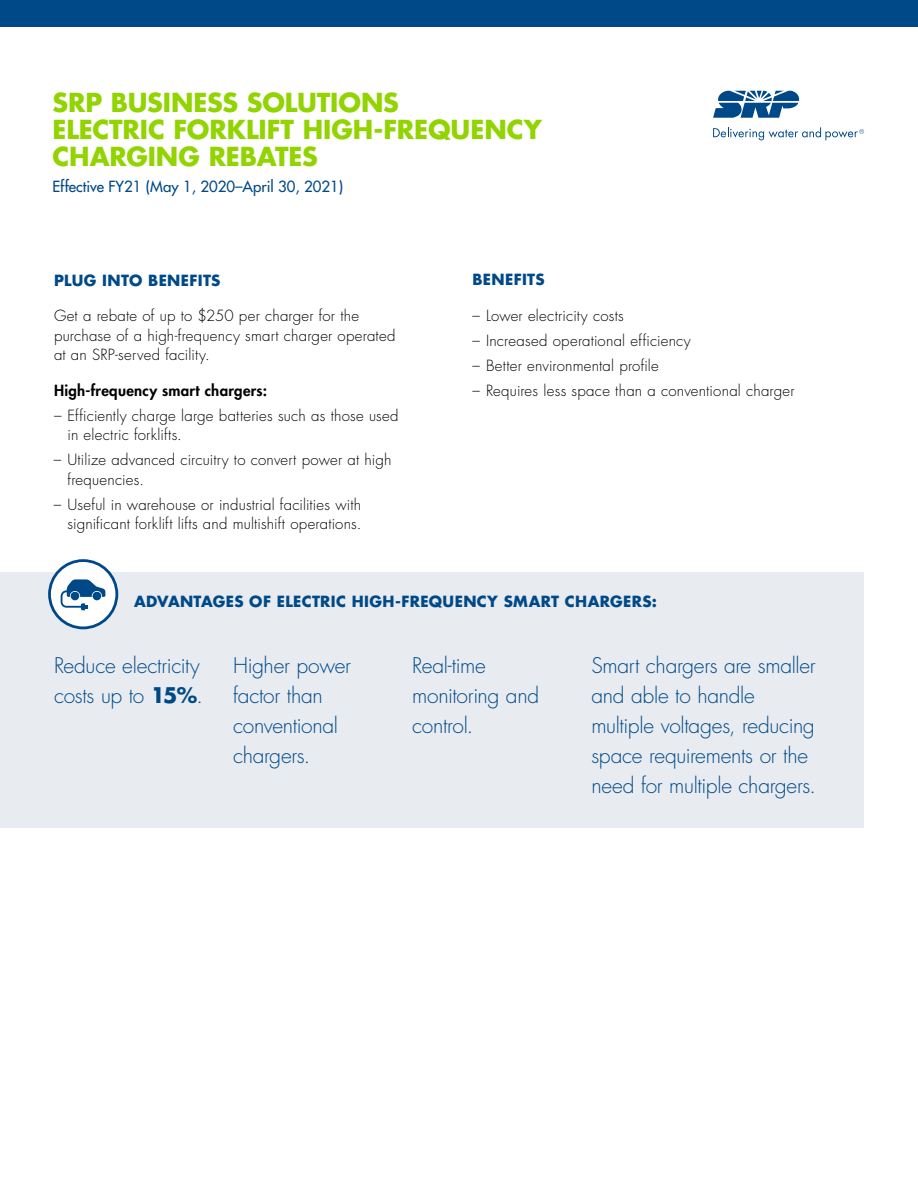
<style>
.page{position:relative;width:918px;height:1188px;background:#fff}
.page>*{position:absolute;margin:0;border:0;box-sizing:border-box;transform-origin:0 0}
.t1{font:700 25.5px/27px "Futura Std";color:#91d400}
.t2{font:300 21px/30px "Futura Std";letter-spacing:-.015em;color:#004988}
.t3{font:300 15px/19.5px "Futura Std";letter-spacing:.015em;color:#000}
.t4{font:700 15px "Futura Std";letter-spacing:.025em;color:#004988}
.t5{font:500 15px "Futura Std";color:#004988}
.t6{font:800 15px "Futura Std";letter-spacing:.02em;color:#000}
.s1{font-weight:700}
</style>
<div class="page">
<div style="left:0;top:572px;width:864px;height:256px;background:#e8ecf0"></div>
<svg style="left:48px;top:559px;width:70px;height:70px"></svg>
<svg style="left:713px;top:91px;width:87px;height:27px"></svg>
<svg style="left:713px;top:127px;width:151px;height:13px"></svg>
<div style="left:0;top:0;width:918px;height:27px;background:#004988"></div>
<h1 class="t1" style="left:52px;top:88px;width:491px">SRP BUSINESS SOLUTIONS<br>ELECTRIC FORKLIFT HIGH-FREQUENCY<br>CHARGING REBATES</h1>
<p class="t5" style="left:52px;top:177px;width:292px">Effective FY21 (May 1, 2020–April 30, 2021)</p>
<p class="t4" style="left:54px;top:270px;width:168px">PLUG INTO BENEFITS</p>
<p class="t3" style="left:54px;top:307px;width:343px">Get a rebate of up to $250 per charger for the purchase of a high-frequency smart charger operated at an SRP-served facility.</p>
<p class="t6" style="left:54px;top:381px;width:215px">High-frequency smart chargers:</p>
<p class="t3" style="left:67px;top:406px;width:333px;text-indent:-13px">– Efficiently charge large batteries such as those used in electric forklifts.</p>
<p class="t3" style="left:67px;top:451px;width:325px;text-indent:-14px">– Utilize advanced circuitry to convert power at high frequencies.</p>
<p class="t3" style="left:54px;top:495px;width:309px;text-align:right">– Useful in warehouse or industrial facilities with significant forklift lifts and multishift operations.</p>
<p class="t4" style="left:472px;top:270px;width:74px">BENEFITS</p>
<p class="t3" style="left:472px;top:306px;width:153px">– Lower electricity costs</p>
<p class="t3" style="left:472px;top:331px;width:220px">– Increased operational efficiency</p>
<p class="t3" style="left:472px;top:356px;width:188px">– Better environmental profile</p>
<p class="t3" style="left:472px;top:381px;width:324px">– Requires less space than a conventional charger</p>
<p class="t4" style="left:134px;top:591px;width:524px">ADVANTAGES OF ELECTRIC HIGH-FREQUENCY SMART CHARGERS:</p>
<h2 class="t2" style="left:54px;top:650px;width:150px">Reduce electricity costs up to <span class="s1">15%</span>.</h2>
<h2 class="t2" style="left:591px;top:650px;width:226px">Smart chargers are smaller and able to handle multiple voltages, reducing space requirements or the need for multiple chargers.</h2>
<h2 class="t2" style="left:233px;top:651px;width:119px">Higher power factor than conventional chargers.</h2>
<h2 class="t2" style="left:412px;top:651px;width:128px">Real-time monitoring and control.</h2>
</div>
